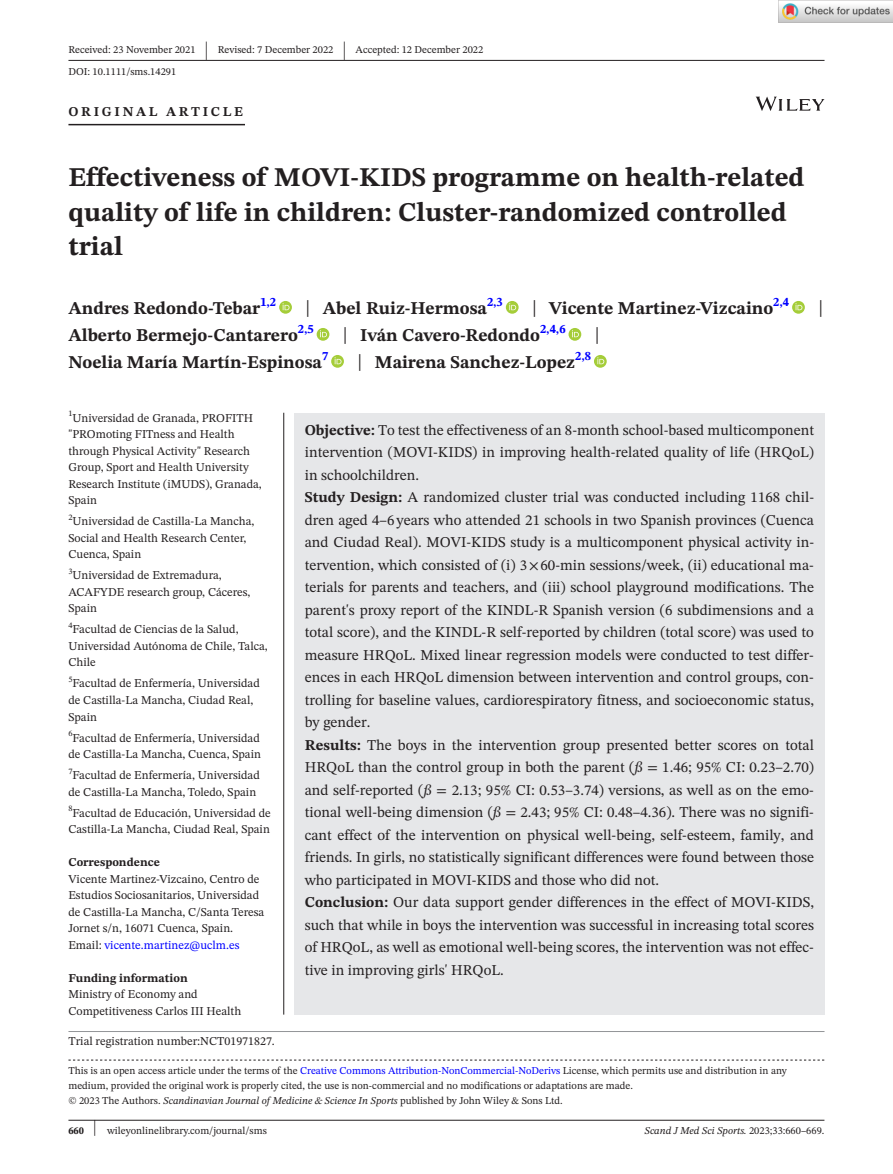
<style>
.page{position:relative;width:893px;height:1174px;background:#fff}
.page>*{position:absolute;margin:0;border:0;box-sizing:border-box;transform-origin:0 0}
.t1{font:700 27px/34.5px "STIX Two Text";color:#231f20}
.t2{font:25.65px "STIX Two Text";color:#231f20;scale:.49 1}
.t3{font:23.4px "STIX Two Text";color:#231f20;scale:.77 1}
.t4{font:700 18px "STIX Two Text";letter-spacing:-.005em;color:#231f20}
.t5{font:15px/22.5px "STIX Two Text";color:#231f20}
.t6{font:700 13.5px "STIX Two Text";letter-spacing:.2em;color:#231f20}
.t7{font:12px/16.5px "STIX Two Text";color:#231f20}
.t8{font:700 12px "STIX Two Text";color:#231f20}
.t9{font:10.5px/15px "STIX Two Text";color:#231f20}
.t10{font:italic 10.5px "STIX Two Text";color:#231f20}
.t11{font:8.4px "STIX Two Text";color:#231f20}
.s1{font-weight:400;font-size:23.4px}
.s2{color:#00f}
.s3{font-weight:700}
.s4{font-family:"STIX"}
.s5{font-style:italic}
.s6{font-size:22.2px}
.s7{font-style:normal}
</style>
<div class="page">
<hr style="left:68px;top:1119px;width:756px;height:1px;background:#231f20">
<svg style="left:756px;top:97px;width:68px;height:14px"></svg>
<hr style="left:68px;top:60px;width:756px;height:1px;background:#231f20">
<hr style="left:68px;top:124px;width:177px;height:1px;background:#231f20">
<svg style="left:279px;top:301px;width:13px;height:13px"></svg>
<svg style="left:283px;top:303px;width:6px;height:7px"></svg>
<svg style="left:506px;top:301px;width:13px;height:13px"></svg>
<svg style="left:509px;top:303px;width:7px;height:7px"></svg>
<svg style="left:792px;top:301px;width:13px;height:13px"></svg>
<svg style="left:795px;top:303px;width:7px;height:7px"></svg>
<svg style="left:317px;top:328px;width:12px;height:13px"></svg>
<svg style="left:320px;top:330px;width:7px;height:7px"></svg>
<svg style="left:568px;top:328px;width:13px;height:13px"></svg>
<svg style="left:572px;top:330px;width:7px;height:7px"></svg>
<svg style="left:331px;top:355px;width:13px;height:13px"></svg>
<svg style="left:335px;top:357px;width:6px;height:7px"></svg>
<svg style="left:594px;top:355px;width:13px;height:13px"></svg>
<svg style="left:597px;top:357px;width:7px;height:7px"></svg>
<div style="left:294px;top:413px;width:530px;height:601px;background:#e6e7e9"></div>
<hr style="left:283px;top:413px;width:1px;height:601px;background:#231f20">
<svg style="left:68px;top:1059px;width:756px;height:1px"></svg>
<hr style="left:68px;top:1031px;width:756px;height:1px;background:#939598">
<img style="left:779px;top:0;width:114px;height:23px">
<p class="t9" style="left:68px;top:42px;width:129px">Received: 23 November 2021</p>
<h2 class="t2" style="left:205px;top:32px;width:8px">|</h2>
<p class="t9" style="left:218px;top:42px;width:117px">Revised: 7 December 2022</p>
<h2 class="t2" style="left:343px;top:32px;width:8px">|</h2>
<p class="t9" style="left:356px;top:42px;width:129px">Accepted: 12 December 2022</p>
<p class="t9" style="left:68px;top:64px;width:109px">DOI: 10.1111/sms.14291</p>
<p class="t6" style="left:68px;top:101px;width:176px">ORIGINAL ARTICLE</p>
<h1 class="t1" style="left:68px;top:161px;width:738px">Effectiveness of MOVI-KIDS programme on health-related quality of life in children: Cluster-randomized controlled trial</h1>
<p class="t4" style="left:68px;top:295px;width:209px">Andres Redondo-Tebar<sup>1,2</sup></p>
<p class="t4" style="left:305px;top:295px;width:199px"><span class="s1">|</span> Abel Ruiz-Hermosa<sup>2,3</sup></p>
<p class="t4" style="left:532px;top:295px;width:258px"><span class="s1">|</span> Vicente Martinez-Vizcaino<sup>2,4</sup></p>
<h3 class="t3" style="left:818px;top:291px;width:8px">|</h3>
<p class="t4" style="left:68px;top:322px;width:247px">Alberto Bermejo-Cantarero<sup>2,5</sup></p>
<p class="t4" style="left:343px;top:322px;width:224px"><span class="s1">|</span> Iván Cavero-Redondo<sup>2,4,6</sup></p>
<h3 class="t3" style="left:595px;top:318px;width:8px">|</h3>
<p class="t4" style="left:68px;top:349px;width:261px">Noelia María Martín-Espinosa<sup>7</sup></p>
<p class="t4" style="left:357px;top:349px;width:235px"><span class="s1">|</span> Mairena Sanchez-Lopez<sup>2,8</sup></p>
<p class="t7" style="left:68px;top:409px;width:195px"><sup>1</sup>Universidad de Granada, PROFITH "PROmoting FITness and Health through Physical Activity" Research<br>Group, Sport and Health University<br>Research Institute (iMUDS), Granada,<br>Spain</p>
<p class="t7" style="left:68px;top:513px;width:187px"><sup>2</sup>Universidad de Castilla-La Mancha,<br>Social and Health Research Center,<br>Cuenca, Spain</p>
<p class="t7" style="left:68px;top:567px;width:183px"><sup>3</sup>Universidad de Extremadura,<br>ACAFYDE research group, Cáceres,<br>Spain</p>
<p class="t7" style="left:68px;top:621px;width:201px"><sup>4</sup>Facultad de Ciencias de la Salud,<br>Universidad Autónoma de Chile, Talca,<br>Chile</p>
<p class="t7" style="left:68px;top:675px;width:193px"><sup>5</sup>Facultad de Enfermería, Universidad de Castilla-La Mancha, Ciudad Real,<br>Spain</p>
<p class="t7" style="left:68px;top:729px;width:194px"><sup>6</sup>Facultad de Enfermería, Universidad de Castilla-La Mancha, Cuenca, Spain</p>
<p class="t7" style="left:68px;top:766px;width:193px"><sup>7</sup>Facultad de Enfermería, Universidad de Castilla-La Mancha, Toledo, Spain</p>
<p class="t11" style="left:68px;top:802px;width:6px">8</p>
<p class="t7" style="left:68px;top:804px;width:204px;text-align:center">Facultad de Educación, Universidad de<br>Castilla-La Mancha, Ciudad Real, Spain</p>
<p class="t8" style="left:68px;top:853px;width:93px">Correspondence</p>
<p class="t7" style="left:68px;top:870px;width:197px">Vicente Martinez-Vizcaino, Centro de Estudios Sociosanitarios, Universidad de Castilla-La Mancha, C/Santa Teresa Jornet s/n, 16071 Cuenca, Spain.<br>Email: <span class="s2">vicente.martinez@uclm.es</span></p>
<p class="t8" style="left:68px;top:969px;width:121px">Funding information</p>
<p class="t7" style="left:68px;top:985px;width:174px">Ministry of Economy and<br>Competitiveness Carlos III Health</p>
<p class="t5" style="left:305px;top:418px;width:511px"><span class="s3">Objective:</span> To test the effectiveness of an 8-month school-based multicomponent intervention (MOVI-KIDS) in improving health-related quality of life (HRQoL) in schoolchildren.<br><span class="s3">Study Design:</span> A randomized cluster trial was conducted including 1168 chil&shy;dren aged 4–6 years who attended 21 schools in two Spanish provinces (Cuenca and Ciudad Real). MOVI-KIDS study is a multicomponent physical activity in&shy;tervention, which consisted of (i) 3<span class="s4">×</span>60-min sessions/week, (ii) educational ma&shy;terials for parents and teachers, and (iii) school playground modifications. The parent's proxy report of the KINDL-R Spanish version (6 subdimensions and a total score), and the KINDL-R self-reported by children (total score) was used to measure HRQoL. Mixed linear regression models were conducted to test differ&shy;ences in each HRQoL dimension between intervention and control groups, con&shy;trolling for baseline values, cardiorespiratory fitness, and socioeconomic status, by gender.<br><span class="s3">Results:</span> The boys in the intervention group presented better scores on total HRQoL than the control group in both the parent (<span class="s5">ß</span> <span class="s4">=</span> 1.46; 95% CI: 0.23–2.70) and self-reported (<span class="s5">ß</span> <span class="s4">=</span> 2.13; 95% CI: 0.53–3.74) versions, as well as on the emo&shy;tional well-being dimension (<span class="s5">ß</span> <span class="s4">=</span> 2.43; 95% CI: 0.48–4.36). There was no signifi&shy;cant effect of the intervention on physical well-being, self-esteem, family, and friends. In girls, no statistically significant differences were found between those who participated in MOVI-KIDS and those who did not.<br><span class="s3">Conclusion:</span> Our data support gender differences in the effect of MOVI-KIDS, such that while in boys the intervention was successful in increasing total scores of HRQoL, as well as emotional well-being scores, the intervention was not effec&shy;tive in improving girls' HRQoL.</p>
<p class="t7" style="left:68px;top:1033px;width:208px">Trial registration number:NCT01971827.</p>
<p class="t9" style="left:68px;top:1063px;width:720px">This is an open access article under the terms of the <span class="s2">Creative Commons Attribution-NonCommercial-NoDerivs</span> License, which permits use and distribution in any medium, provided the original work is properly cited, the use is non-commercial and no modifications or adaptations are made.<br>© 2023 The Authors. <span class="s5">Scandinavian Journal of Medicine &amp; Science In Sports</span> published by John Wiley &amp; Sons Ltd.</p>
<p class="t9" style="left:68px;top:1123px;width:200px"><span class="s3">660</span> <span class="s6">|</span> wileyonlinelibrary.com/journal/sms</p>
<p class="t10" style="left:644px;top:1123px;width:182px">Scand J Med Sci Sports. <span class="s7">2023;33:660–669.</span></p>
</div>
